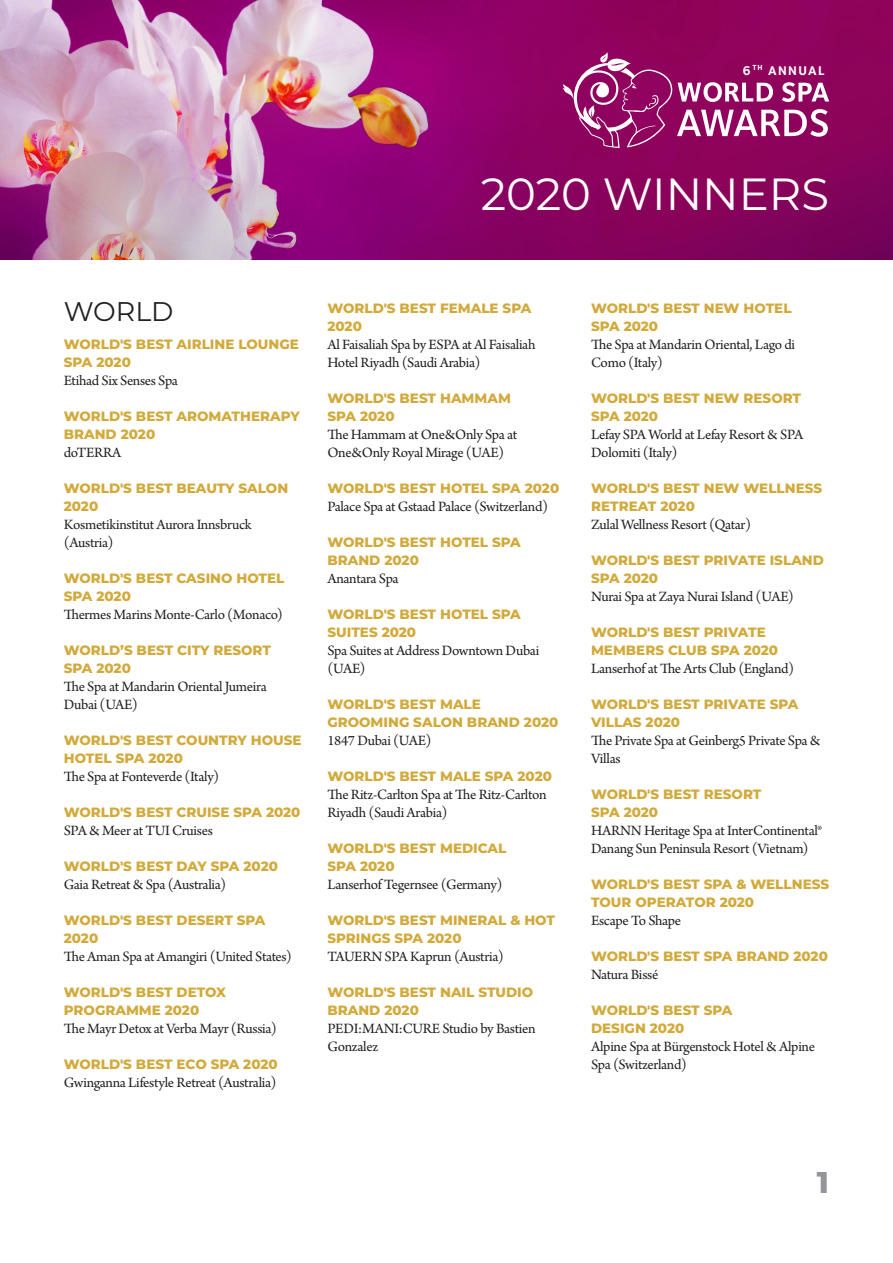
<style>
.page{position:relative;width:893px;height:1263px;background:#fff}
.page>*{position:absolute;margin:0;border:0;box-sizing:border-box;transform-origin:0 0}
.t1{font:45px "Montserrat";color:#fff}
.t2{font:800 30px "Montserrat";color:#939598}
.Noms_H1{font:27px "Montserrat";color:#231f20}
.P1_-_NOMS{font:15px/18px "Arno Pro";letter-spacing:-.025em;color:#231f20}
.H2_-_NOMS{font:800 13.5px/18px "Montserrat";color:#d2aa3c}
.t3{font:700 13.05px "Foundry Sterling";letter-spacing:.11em;color:#fff}
</style>
<div class="page">
<img style="left:0;top:0;width:893px;height:259px">
<svg style="left:562px;top:52px;width:267px;height:96px;background:#a3307a"></svg>
<p class="t3" style="left:743px;top:62px;width:84px">6<sup>TH</sup> ANNUAL</p>
<h1 class="t1" style="left:481px;top:163px;width:350px">2020 WINNERS</h1>
<p class="Noms_H1" style="left:64px;top:293px;width:111px">WORLD</p>
<p class="H2_-_NOMS" style="left:64px;top:334px;width:237px">WORLD'S BEST AIRLINE LOUNGE<br>SPA 2020</p>
<p class="P1_-_NOMS" style="left:64px;top:372px;width:116px">Etihad Six Senses Spa</p>
<p class="H2_-_NOMS" style="left:64px;top:406px;width:238px">WORLD'S BEST AROMATHERAPY<br>BRAND 2020</p>
<p class="P1_-_NOMS" style="left:64px;top:444px;width:59px">doTERRA</p>
<p class="H2_-_NOMS" style="left:64px;top:478px;width:226px">WORLD'S BEST BEAUTY SALON<br>2020</p>
<p class="P1_-_NOMS" style="left:64px;top:516px;width:189px">Kosmetikinstitut Aurora Innsbruck (Austria)</p>
<p class="H2_-_NOMS" style="left:64px;top:568px;width:222px">WORLD'S BEST CASINO HOTEL<br>SPA 2020</p>
<p class="P1_-_NOMS" style="left:64px;top:606px;width:221px">Thermes Marins Monte-Carlo (Monaco)</p>
<p class="H2_-_NOMS" style="left:64px;top:640px;width:209px">WORLD’S BEST CITY RESORT<br>SPA 2020</p>
<p class="P1_-_NOMS" style="left:64px;top:678px;width:204px">The Spa at Mandarin Oriental Jumeira<br>Dubai (UAE)</p>
<p class="H2_-_NOMS" style="left:64px;top:730px;width:239px">WORLD'S BEST COUNTRY HOUSE<br>HOTEL SPA 2020</p>
<p class="P1_-_NOMS" style="left:64px;top:768px;width:157px">The Spa at Fonteverde (Italy)</p>
<p class="H2_-_NOMS" style="left:64px;top:802px;width:238px">WORLD'S BEST CRUISE SPA 2020</p>
<p class="P1_-_NOMS" style="left:64px;top:822px;width:151px">SPA &amp; Meer at TUI Cruises</p>
<p class="H2_-_NOMS" style="left:64px;top:856px;width:216px">WORLD'S BEST DAY SPA 2020</p>
<p class="P1_-_NOMS" style="left:64px;top:876px;width:164px">Gaia Retreat &amp; Spa (Australia)</p>
<p class="H2_-_NOMS" style="left:64px;top:910px;width:203px">WORLD'S BEST DESERT SPA<br>2020</p>
<p class="P1_-_NOMS" style="left:64px;top:948px;width:230px">The Aman Spa at Amangiri (United States)</p>
<p class="H2_-_NOMS" style="left:64px;top:982px;width:164px">WORLD'S BEST DETOX<br>PROGRAMME 2020</p>
<p class="P1_-_NOMS" style="left:64px;top:1020px;width:215px">The Mayr Detox at Verba Mayr (Russia)</p>
<p class="H2_-_NOMS" style="left:64px;top:1054px;width:216px">WORLD'S BEST ECO SPA 2020</p>
<p class="P1_-_NOMS" style="left:64px;top:1074px;width:214px">Gwinganna Lifestyle Retreat (Australia)</p>
<p class="H2_-_NOMS" style="left:327px;top:298px;width:205px">WORLD'S BEST FEMALE SPA<br>2020</p>
<p class="P1_-_NOMS" style="left:327px;top:336px;width:209px">Al Faisaliah Spa by ESPA at Al Faisaliah<br>Hotel Riyadh (Saudi Arabia)</p>
<p class="H2_-_NOMS" style="left:327px;top:388px;width:185px">WORLD'S BEST HAMMAM<br>SPA 2020</p>
<p class="P1_-_NOMS" style="left:327px;top:426px;width:191px">The Hammam at One&amp;Only Spa at<br>One&amp;Only Royal Mirage (UAE)</p>
<p class="H2_-_NOMS" style="left:327px;top:478px;width:233px">WORLD'S BEST HOTEL SPA 2020</p>
<p class="P1_-_NOMS" style="left:327px;top:498px;width:222px">Palace Spa at Gstaad Palace (Switzerland)</p>
<p class="H2_-_NOMS" style="left:327px;top:532px;width:195px">WORLD'S BEST HOTEL SPA<br>BRAND 2020</p>
<p class="P1_-_NOMS" style="left:327px;top:570px;width:73px">Anantara Spa</p>
<p class="H2_-_NOMS" style="left:327px;top:604px;width:195px">WORLD'S BEST HOTEL SPA<br>SUITES 2020</p>
<p class="P1_-_NOMS" style="left:327px;top:642px;width:213px">Spa Suites at Address Downtown Dubai (UAE)</p>
<p class="H2_-_NOMS" style="left:327px;top:694px;width:233px">WORLD'S BEST MALE<br>GROOMING SALON BRAND 2020</p>
<p class="P1_-_NOMS" style="left:327px;top:732px;width:106px">1847 Dubai (UAE)</p>
<p class="H2_-_NOMS" style="left:327px;top:766px;width:226px">WORLD'S BEST MALE SPA 2020</p>
<p class="P1_-_NOMS" style="left:327px;top:786px;width:221px">The Ritz-Carlton Spa at The Ritz-Carlton<br>Riyadh (Saudi Arabia)</p>
<p class="H2_-_NOMS" style="left:327px;top:838px;width:181px">WORLD'S BEST MEDICAL<br>SPA 2020</p>
<p class="P1_-_NOMS" style="left:327px;top:876px;width:176px">Lanserhof Tegernsee (Germany)</p>
<p class="H2_-_NOMS" style="left:327px;top:910px;width:229px">WORLD'S BEST MINERAL &amp; HOT<br>SPRINGS SPA 2020</p>
<p class="P1_-_NOMS" style="left:327px;top:948px;width:178px">TAUERN SPA Kaprun (Austria)</p>
<p class="H2_-_NOMS" style="left:327px;top:982px;width:207px">WORLD'S BEST NAIL STUDIO<br>BRAND 2020</p>
<p class="P1_-_NOMS" style="left:327px;top:1020px;width:210px">PEDI:MANI:CURE Studio by Bastien<br>Gonzalez</p>
<p class="H2_-_NOMS" style="left:591px;top:298px;width:202px">WORLD'S BEST NEW HOTEL<br>SPA 2020</p>
<p class="P1_-_NOMS" style="left:591px;top:336px;width:206px">The Spa at Mandarin Oriental, Lago di<br>Como (Italy)</p>
<p class="H2_-_NOMS" style="left:591px;top:388px;width:212px">WORLD'S BEST NEW RESORT<br>SPA 2020</p>
<p class="P1_-_NOMS" style="left:591px;top:426px;width:214px">Lefay SPA World at Lefay Resort &amp; SPA<br>Dolomiti (Italy)</p>
<p class="H2_-_NOMS" style="left:591px;top:478px;width:233px">WORLD'S BEST NEW WELLNESS<br>RETREAT 2020</p>
<p class="P1_-_NOMS" style="left:591px;top:516px;width:162px">Zulal Wellness Resort (Qatar)</p>
<p class="H2_-_NOMS" style="left:591px;top:550px;width:234px">WORLD'S BEST PRIVATE ISLAND<br>SPA 2020</p>
<p class="P1_-_NOMS" style="left:591px;top:588px;width:204px">Nurai Spa at Zaya Nurai Island (UAE)</p>
<p class="H2_-_NOMS" style="left:591px;top:622px;width:189px">WORLD'S BEST PRIVATE<br>MEMBERS CLUB SPA 2020</p>
<p class="P1_-_NOMS" style="left:591px;top:660px;width:205px">Lanserhof at The Arts Club (England)</p>
<p class="H2_-_NOMS" style="left:591px;top:694px;width:209px">WORLD'S BEST PRIVATE SPA<br>VILLAS 2020</p>
<p class="P1_-_NOMS" style="left:591px;top:732px;width:231px">The Private Spa at Geinberg5 Private Spa &amp;<br>Villas</p>
<p class="H2_-_NOMS" style="left:591px;top:784px;width:172px">WORLD'S BEST RESORT<br>SPA 2020</p>
<p class="P1_-_NOMS" style="left:591px;top:822px;width:233px">HARNN Heritage Spa at InterContinental®<br>Danang Sun Peninsula Resort (Vietnam)</p>
<p class="H2_-_NOMS" style="left:591px;top:874px;width:240px">WORLD'S BEST SPA &amp; WELLNESS<br>TOUR OPERATOR 2020</p>
<p class="P1_-_NOMS" style="left:591px;top:912px;width:92px">Escape To Shape</p>
<p class="H2_-_NOMS" style="left:591px;top:946px;width:238px">WORLD'S BEST SPA BRAND 2020</p>
<p class="P1_-_NOMS" style="left:591px;top:966px;width:69px">Natura Bissé</p>
<p class="H2_-_NOMS" style="left:591px;top:1000px;width:143px">WORLD'S BEST SPA<br>DESIGN 2020</p>
<p class="P1_-_NOMS" style="left:591px;top:1038px;width:226px">Alpine Spa at Bürgenstock Hotel &amp; Alpine<br>Spa (Switzerland)</p>
<h2 class="t2" style="left:817px;top:1160px;width:14px">1</h2>
</div>
